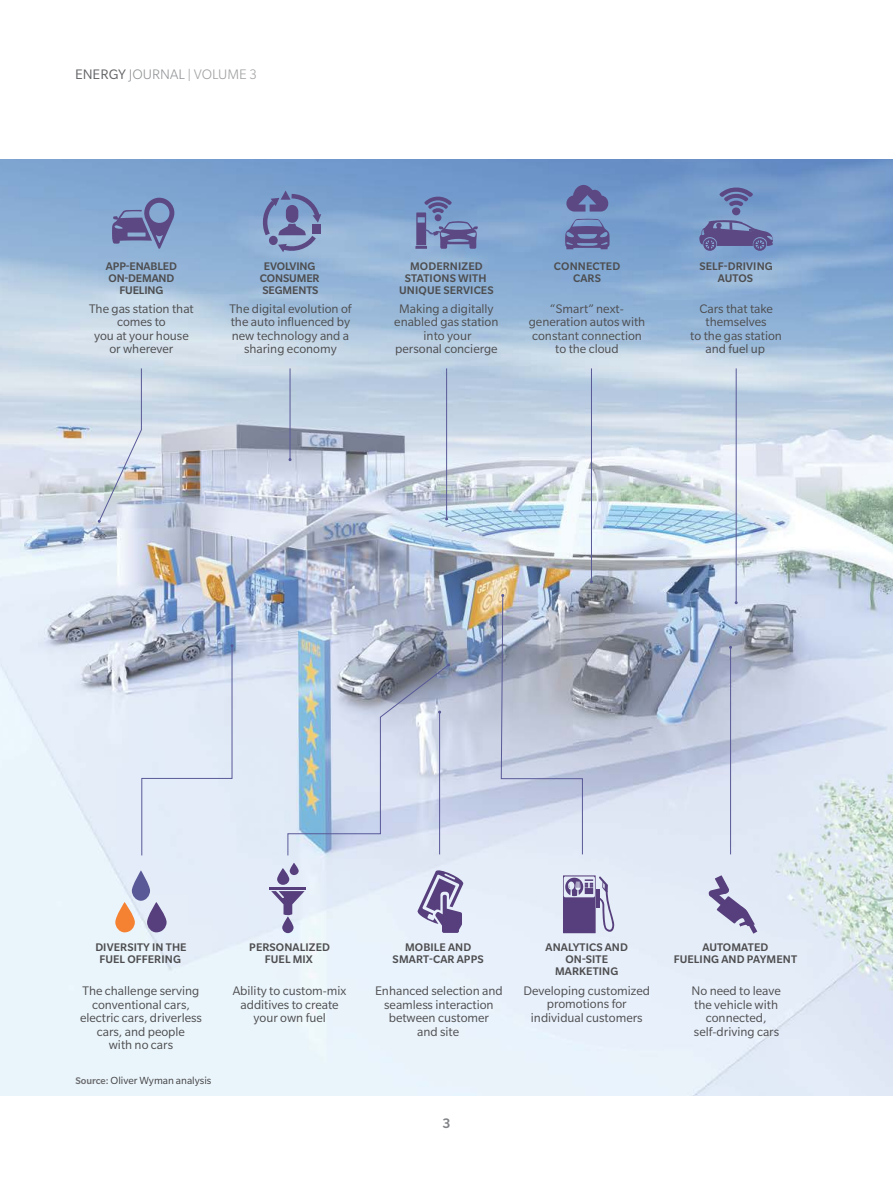
<style>
.page{position:relative;width:893px;height:1188px;background:#fff}
.page>*{position:absolute;margin:0;border:0;box-sizing:border-box;transform-origin:0 0}
.t1{font:300 15px "Slate Pro";color:#9fa0a0}
.t2{font:500 15px "Slate Pro";color:#808285}
.t3{font:13.5px/13.5px "Slate Pro";color:#4d4d4f;text-align:center}
.t4{font:500 12px/12px "Slate Pro";letter-spacing:.01em;color:#4d4d4f;text-align:center}
.t5{font:500 12px/12px "Slate Pro";letter-spacing:-.01em;color:#4d4d4f;text-align:center}
.t6{font:11.25px "Slate Pro";color:#414042}
.s1{font-weight:400;color:#636466}
.s2{color:#939598}
.s3{font-weight:500;font-size:10.5px;color:#6d6e71}
</style>
<div class="page">
<img style="left:0;top:160px;width:893px;height:936px">
<svg style="left:563px;top:875px;width:51px;height:58px;background:#9085ae"></svg>
<div style="left:585px;top:888px;width:8px;height:6px;background:#563f7c"></div>
<svg style="left:263px;top:191px;width:60px;height:61px;background:#7c8dba"></svg>
<svg style="left:132px;top:870px;width:18px;height:31px"></svg>
<svg style="left:115px;top:902px;width:20px;height:30px"></svg>
<svg style="left:147px;top:902px;width:20px;height:30px"></svg>
<svg style="left:699px;top:186px;width:74px;height:65px;background:#7081b3"></svg>
<svg style="left:708px;top:875px;width:53px;height:64px;background:#bebed7"></svg>
<hr style="left:270px;top:888px;width:36px;height:2px;background:#563f7c">
<svg style="left:271px;top:891px;width:34px;height:25px"></svg>
<svg style="left:282px;top:916px;width:12px;height:17px"></svg>
<svg style="left:277px;top:868px;width:12px;height:17px"></svg>
<svg style="left:290px;top:863px;width:9px;height:12px"></svg>
<svg style="left:415px;top:195px;width:63px;height:54px;background:#7183b4"></svg>
<svg style="left:112px;top:197px;width:62px;height:52px;background:#7481b0"></svg>
<svg style="left:416px;top:867px;width:49px;height:66px;background:#a8a3c3"></svg>
<svg style="left:566px;top:185px;width:42px;height:27px"></svg>
<svg style="left:565px;top:219px;width:45px;height:30px"></svg>
<hr style="left:290px;top:368px;width:1px;height:92px;background:#595997">
<hr style="left:446px;top:368px;width:1px;height:151px;background:#595997">
<hr style="left:591px;top:368px;width:1px;height:214px;background:#595997">
<hr style="left:736px;top:368px;width:1px;height:235px;background:#595997">
<svg style="left:98px;top:368px;width:44px;height:155px;background:#d0d9e4"></svg>
<svg style="left:141px;top:644px;width:92px;height:212px;background:#d5deed"></svg>
<svg style="left:287px;top:663px;width:163px;height:193px;background:#beccde"></svg>
<hr style="left:730px;top:647px;width:1px;height:207px;background:#595997">
<svg style="left:500px;top:594px;width:83px;height:261px;background:#bbc2d3"></svg>
<p class="t1" style="left:75px;top:67px;width:184px"><span class="s1">ENERGY</span> <span class="s2">JOURNAL</span> | VOLUME 3</p>
<p class="t5" style="left:106px;top:260px;width:73px">APP-ENABLED<br>ON-DEMAND<br>FUELING</p>
<p class="t3" style="left:89px;top:302px;width:106px">The gas station that comes to<br>you at your house or wherever</p>
<p class="t5" style="left:260px;top:260px;width:61px">EVOLVING<br>CONSUMER<br>SEGMENTS</p>
<p class="t3" style="left:229px;top:302px;width:124px">The digital evolution of the auto influenced by new technology and a sharing economy</p>
<p class="t4" style="left:399px;top:260px;width:96px">MODERNIZED<br>STATIONS WITH<br>UNIQUE SERVICES</p>
<p class="t3" style="left:394px;top:302px;width:106px">Making a digitally enabled gas station into your<br>personal concierge</p>
<p class="t4" style="left:554px;top:260px;width:68px">CONNECTED<br>CARS</p>
<p class="t3" style="left:529px;top:302px;width:118px">“Smart” next&shy;generation autos with constant connection to the cloud</p>
<p class="t4" style="left:699px;top:260px;width:75px">SELF-DRIVING<br>AUTOS</p>
<p class="t3" style="left:690px;top:302px;width:93px">Cars that take themselves<br>to the gas station and fuel up</p>
<p class="t4" style="left:95px;top:941px;width:93px">DIVERSITY IN THE<br>FUEL OFFERING</p>
<p class="t3" style="left:80px;top:984px;width:123px">The challenge serving conventional cars, electric cars, driverless cars, and people<br>with no cars</p>
<p class="t6" style="left:75px;top:1074px;width:137px"><span class="s3">Source:</span> Oliver Wyman analysis</p>
<p class="t4" style="left:249px;top:941px;width:82px">PERSONALIZED<br>FUEL MIX</p>
<p class="t3" style="left:233px;top:984px;width:115px">Ability to custom-mix additives to create your own fuel</p>
<p class="t4" style="left:393px;top:941px;width:93px">MOBILE AND<br>SMART-CAR APPS</p>
<p class="t3" style="left:375px;top:984px;width:129px">Enhanced selection and seamless interaction between customer<br>and site</p>
<p class="t4" style="left:546px;top:941px;width:84px">ANALYTICS AND<br>ON-SITE<br>MARKETING</p>
<p class="t3" style="left:523px;top:984px;width:128px">Developing customized promotions for individual customers</p>
<p class="t4" style="left:674px;top:941px;width:125px">AUTOMATED<br>FUELING AND PAYMENT</p>
<p class="t3" style="left:691px;top:984px;width:91px">No need to leave the vehicle with connected, self-driving cars</p>
<p class="t2" style="left:442px;top:1115px;width:10px">3</p>
</div>
